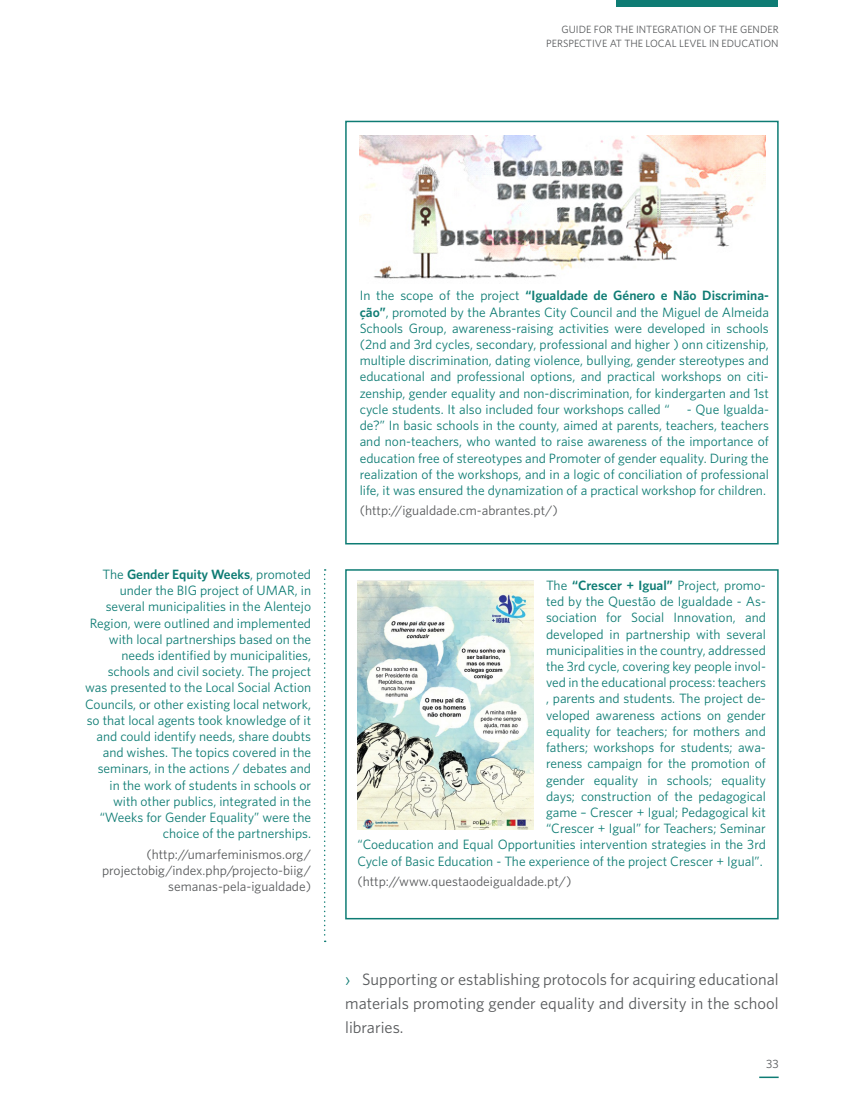
<style>
.page{position:relative;width:851px;height:1106px;background:#fff}
.page>*{position:absolute;margin:0;border:0;box-sizing:border-box;transform-origin:0 0}
.t1{font:16.5px/24px "Whitney";color:#585a5c;text-align:justify}
.t2{font:16.5px "Whitney";color:#0e7c74}
.t3{font:13.5px/16.2px "Whitney";color:#0e7c74;text-align:right}
.t4{font:13.5px/16.2px "Whitney";color:#585a5c;text-align:right}
.t5{font:12px "Whitney";color:#585a5c}
.t6{font:10.5px/13.5px "Whitney";color:#585a5c;text-align:right}
.s1{font-weight:600}
</style>
<div class="page">
<div style="left:616px;top:0;width:161px;height:7px;background:#0e7c74"></div>
<svg style="left:759px;top:1076px;width:19px;height:2px"></svg>
<img style="left:359px;top:136px;width:406px;height:143px">
<div style="left:345px;top:121px;width:433px;height:423px;border:2px solid #0e7c74"></div>
<img style="left:357px;top:580px;width:176px;height:249px">
<div style="left:345px;top:569px;width:433px;height:350px;border:2px solid #0e7c74"></div>
<svg style="left:324px;top:569px;width:1px;height:373px"></svg>
<p class="t6" style="left:546px;top:22px;width:234px">GUIDE FOR THE INTEGRATION OF THE GENDER<br>PERSPECTIVE AT THE LOCAL LEVEL IN EDUCATION</p>
<p class="t3" style="left:85px;top:566px;width:227px">The <span class="s1">Gender Equity Weeks</span>, promoted under the BIG project of UMAR, in several municipalities in the Alentejo Region, were outlined and implemented with local partnerships based on the needs identified by municipalities, schools and civil society. The project was presented to the Local Social Action Councils, or other existing local network, so that local agents took knowledge of it and could identify needs, share doubts and wishes. The topics covered in the seminars, in the actions / debates and in the work of students in schools or with other publics, integrated in the “Weeks for Gender Equality” were the choice of the partnerships.</p>
<p class="t4" style="left:102px;top:845px;width:210px">(http://umarfeminismos.org/ projectobig/index.php/projecto-biig/ semanas-pela-igualdade)</p>
<p class="t3" style="left:359px;top:287px;width:410px;text-align:justify">In the scope of the project <span class="s1">“Igualdade de Género e Não Discrimina&shy;ção”</span>, promoted by the Abrantes City Council and the Miguel de Almeida Schools Group, awareness-raising activities were developed in schools (2nd and 3rd cycles, secondary, professional and higher ) onn citizenship, multiple discrimination, dating violence, bullying, gender stereotypes and educational and professional options, and practical workshops on citi&shy;zenship, gender equality and non-discrimination, for kindergarten and 1st cycle students. It also included four workshops called “♀ - Que Igualda&shy;de?” In basic schools in the county, aimed at parents, teachers, teachers and non-teachers, who wanted to raise awareness of the importance of education free of stereotypes and Promoter of gender equality. During the realization of the workshops, and in a logic of conciliation of professional life, it was ensured the dynamization of a practical workshop for children.</p>
<p class="t4" style="left:359px;top:502px;width:200px">(http://igualdade.cm-abrantes.pt/)</p>
<p class="t3" style="left:357px;top:577px;width:410px">The <span class="s1">“Crescer + Igual”</span> Project, promo-<br>ted by the Questão de Igualdade - As-<br>sociation for Social Innovation, and<br>developed in partnership with several<br>municipalities in the country, addressed<br>the 3rd cycle, covering key people invol-<br>ved in the educational process: teachers<br>, parents and students. The project de-<br>veloped awareness actions on gender<br>equality for teachers; for mothers and<br>fathers; workshops for students; awa-<br>reness campaign for the promotion of<br>gender equality in schools; equality<br>days; construction of the pedagogical<br>game – Crescer + Igual; Pedagogical kit<br>“Crescer + Igual” for Teachers; Seminar<br>“Coeducation and Equal Opportunities intervention strategies in the 3rd Cycle of Basic Education - The experience of the project Crescer + Igual”.</p>
<p class="t4" style="left:357px;top:873px;width:216px">(http://www.questaodeigualdade.pt/)</p>
<p class="t1" style="left:345px;top:967px;width:435px;text-indent:17px">Supporting or establishing protocols for acquiring educational materials promoting gender equality and diversity in the school libraries.</p>
<p class="t2" style="left:345px;top:969px;width:7px">›</p>
<p class="t5" style="left:766px;top:1056px;width:14px">33</p>
</div>
